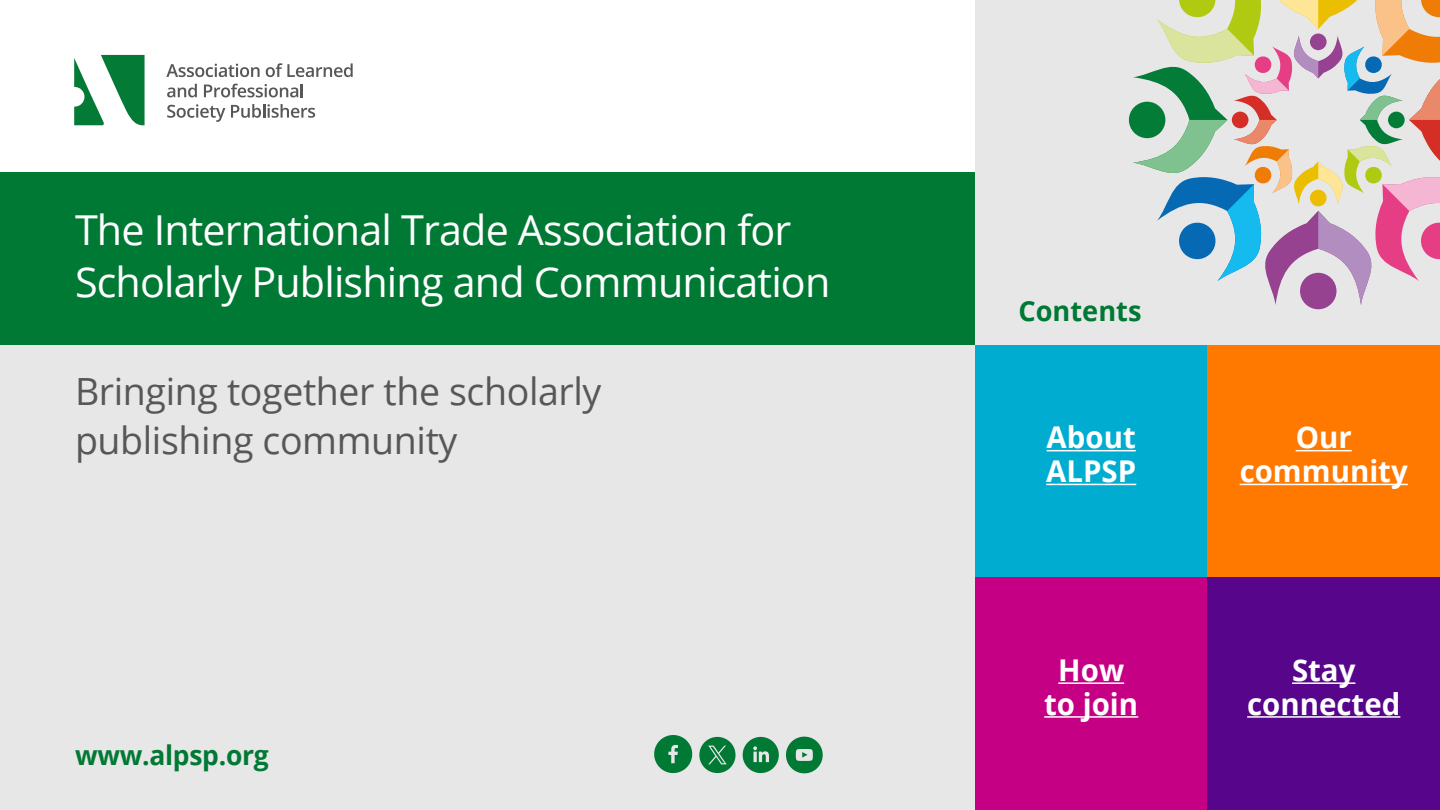
<style>
.page{position:relative;width:1440px;height:810px;background:#fff}
.page>*{position:absolute;margin:0;border:0;box-sizing:border-box;transform-origin:0 0}
.t1{font:41.25px/52.5px "Open Sans";letter-spacing:-.02em;color:#fff}
.t2{font:37.5px/48.8px "Open Sans";letter-spacing:-.01em;color:#575756}
.t3{font:700 30px/33.8px "Open Sans";color:#fff;text-align:center}
.t4{font:700 27.75px "Open Sans";color:#007934}
.t5{font:700 27px "Open Sans";letter-spacing:-.01em;color:#007934}
</style>
<div class="page">
<div style="left:0;top:344px;width:975px;height:466px;background:#e7e7e7"></div>
<div style="left:0;top:172px;width:975px;height:172px;background:#007934"></div>
<div style="left:975px;top:0;width:465px;height:344px;background:#e7e7e7"></div>
<div style="left:975px;top:345px;width:233px;height:233px;background:#00add0"></div>
<div style="left:1208px;top:345px;width:232px;height:233px;background:#ff7900"></div>
<div style="left:975px;top:578px;width:233px;height:232px;background:#c50084"></div>
<div style="left:1208px;top:578px;width:232px;height:232px;background:#57068c"></div>
<hr style="left:1047px;top:450px;width:89px;height:1px;background:#fff">
<hr style="left:1046px;top:484px;width:90px;height:1px;background:#fff">
<hr style="left:1058px;top:682px;width:66px;height:2px;background:#fff">
<hr style="left:1044px;top:716px;width:94px;height:2px;background:#fff">
<hr style="left:1296px;top:450px;width:56px;height:1px;background:#fff">
<hr style="left:1240px;top:484px;width:168px;height:1px;background:#fff">
<hr style="left:1292px;top:682px;width:63px;height:2px;background:#fff">
<hr style="left:1247px;top:716px;width:153px;height:2px;background:#fff">
<svg style="left:1129px;top:0;width:311px;height:309px"></svg>
<svg style="left:74px;top:55px;width:71px;height:70px"></svg>
<svg style="left:166px;top:64px;width:94px;height:13px"></svg>
<svg style="left:266px;top:63px;width:87px;height:14px"></svg>
<svg style="left:167px;top:84px;width:30px;height:13px"></svg>
<svg style="left:204px;top:84px;width:99px;height:13px"></svg>
<svg style="left:167px;top:104px;width:58px;height:18px"></svg>
<svg style="left:231px;top:104px;width:84px;height:14px"></svg>
<svg style="left:654px;top:735px;width:169px;height:39px"></svg>
<p class="t1" style="left:75px;top:202px;width:757px">The International Trade Association for<br>Scholarly Publishing and Communication</p>
<p class="t2" style="left:75px;top:366px;width:528px">Bringing together the scholarly publishing community</p>
<p class="t5" style="left:75px;top:736px;width:195px">www.alpsp.org</p>
<p class="t4" style="left:1018px;top:292px;width:125px">Contents</p>
<p class="t3" style="left:1046px;top:420px;width:92px;text-align:left">About<br>ALPSP</p>
<p class="t3" style="left:1044px;top:652px;width:96px">How to join</p>
<p class="t3" style="left:1240px;top:420px;width:170px">Our community</p>
<p class="t3" style="left:1247px;top:652px;width:155px">Stay connected</p>
</div>
